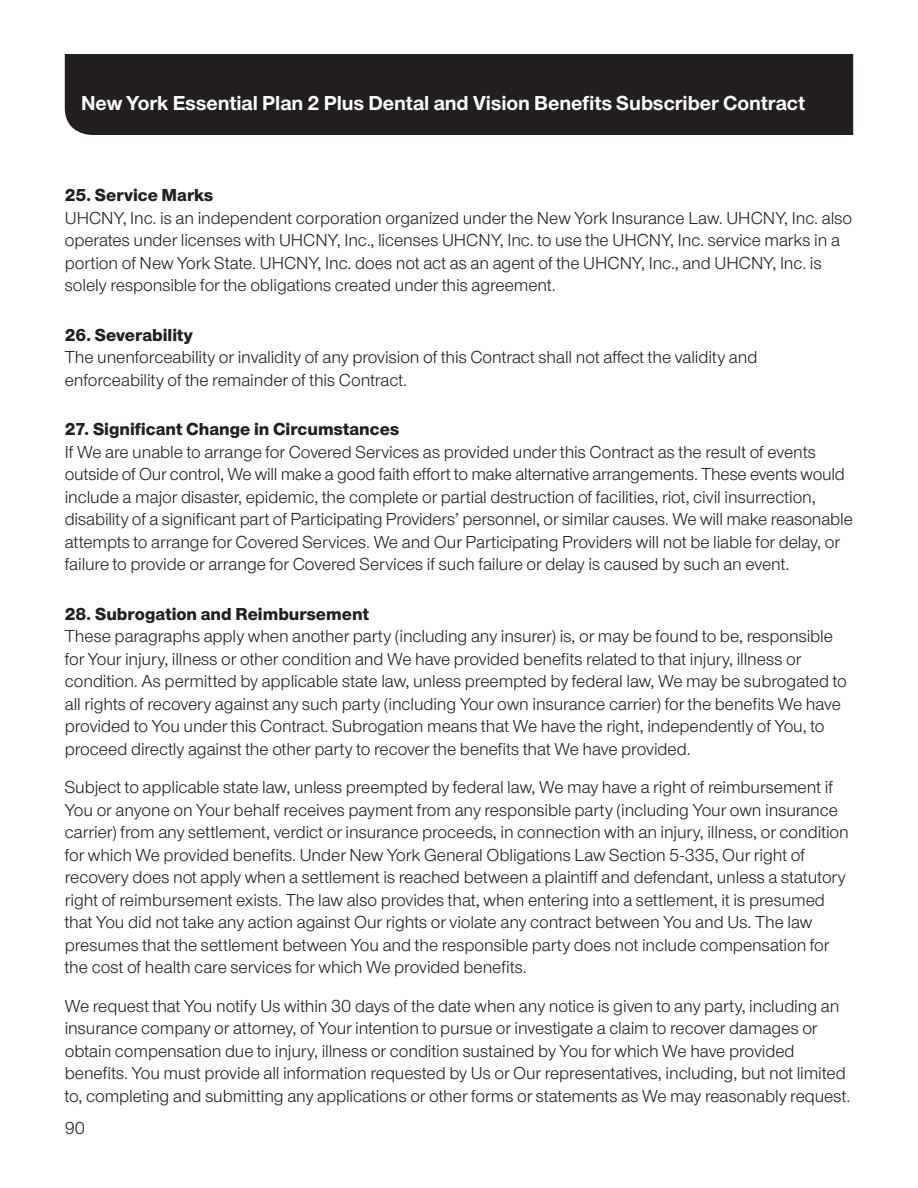
<style>
.page{position:relative;width:918px;height:1188px;background:#fff}
.page>*{position:absolute;margin:0;border:0;box-sizing:border-box;transform-origin:0 0}
.t1{font:700 21px "UHC Sans";color:#fff}
.Body___12_15{font:18px/22.5px "UHC Sans";letter-spacing:-.005em;color:#231f20}
.SUB_Subhead___12_15{font:800 18px "UHC Sans";color:#231f20}
</style>
<div class="page">
<div style="left:65px;top:54px;width:788px;height:81px;background:#231f20"></div>
<p class="t1" style="left:81px;top:88px;width:726px">New York Essential Plan 2 Plus Dental and Vision Benefits Subscriber Contract</p>
<p class="SUB_Subhead___12_15" style="left:65px;top:182px;width:150px">25. Service Marks</p>
<p class="Body___12_15" style="left:65px;top:206px;width:789px">UHCNY, Inc. is an independent corporation organized under the New York Insurance Law. UHCNY, Inc. also operates under licenses with UHCNY, Inc., licenses UHCNY, Inc. to use the UHCNY, Inc. service marks in a portion of New York State. UHCNY, Inc. does not act as an agent of the UHCNY, Inc., and UHCNY, Inc. is solely responsible for the obligations created under this agreement.</p>
<p class="SUB_Subhead___12_15" style="left:65px;top:322px;width:130px">26. Severability</p>
<p class="Body___12_15" style="left:65px;top:345px;width:694px">The unenforceability or invalidity of any provision of this Contract shall not affect the validity and enforceability of the remainder of this Contract.</p>
<p class="SUB_Subhead___12_15" style="left:65px;top:416px;width:336px">27. Significant Change in Circumstances</p>
<p class="Body___12_15" style="left:65px;top:440px;width:790px">If We are unable to arrange for Covered Services as provided under this Contract as the result of events outside of Our control, We will make a good faith effort to make alternative arrangements. These events would include a major disaster, epidemic, the complete or partial destruction of facilities, riot, civil insurrection, disability of a significant part of Participating Providers’ personnel, or similar causes. We will make reasonable attempts to arrange for Covered Services. We and Our Participating Providers will not be liable for delay, or failure to provide or arrange for Covered Services if such failure or delay is caused by such an event.</p>
<p class="SUB_Subhead___12_15" style="left:65px;top:601px;width:306px">28. Subrogation and Reimbursement</p>
<p class="Body___12_15" style="left:65px;top:624px;width:783px">These paragraphs apply when another party (including any insurer) is, or may be found to be, responsible for Your injury, illness or other condition and We have provided benefits related to that injury, illness or condition. As permitted by applicable state law, unless preempted by federal law, We may be subrogated to all rights of recovery against any such party (including Your own insurance carrier) for the benefits We have provided to You under this Contract. Subrogation means that We have the right, independently of You, to proceed directly against the other party to recover the benefits that We have provided.</p>
<p class="Body___12_15" style="left:65px;top:775px;width:786px">Subject to applicable state law, unless preempted by federal law, We may have a right of reimbursement if You or anyone on Your behalf receives payment from any responsible party (including Your own insurance carrier) from any settlement, verdict or insurance proceeds, in connection with an injury, illness, or condition for which We provided benefits. Under New York General Obligations Law Section 5-335, Our right of recovery does not apply when a settlement is reached between a plaintiff and defendant, unless a statutory right of reimbursement exists. The law also provides that, when entering into a settlement, it is presumed that You did not take any action against Our rights or violate any contract between You and Us. The law presumes that the settlement between You and the responsible party does not include compensation for the cost of health care services for which We provided benefits.</p>
<p class="Body___12_15" style="left:65px;top:994px;width:787px">We request that You notify Us within 30 days of the date when any notice is given to any party, including an insurance company or attorney, of Your intention to pursue or investigate a claim to recover damages or obtain compensation due to injury, illness or condition sustained by You for which We have provided benefits. You must provide all information requested by Us or Our representatives, including, but not limited to, completing and submitting any applications or other forms or statements as We may reasonably request.</p>
<p class="Body___12_15" style="left:65px;top:1116px;width:22px">90</p>
</div>
